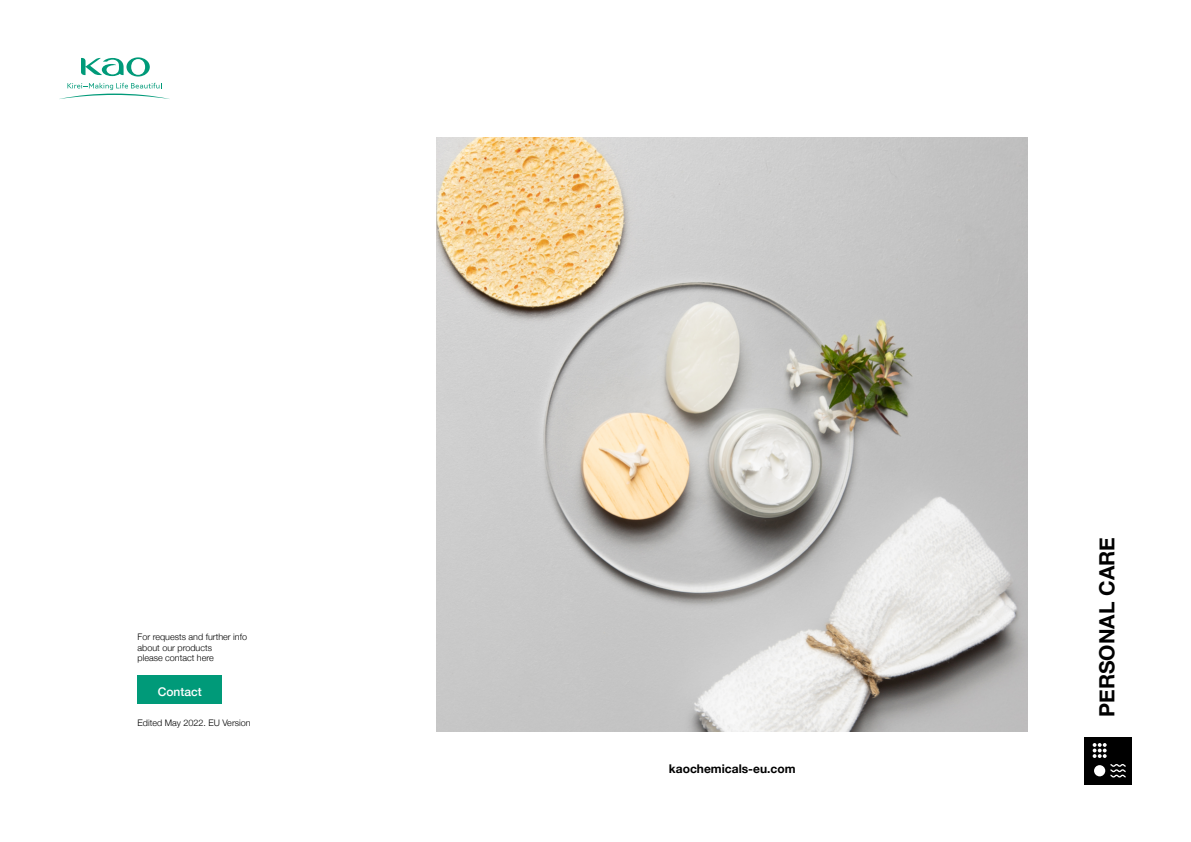
<style>
.page{position:relative;width:1191px;height:842px;background:#fff}
.page>*{position:absolute;margin:0;border:0;box-sizing:border-box;transform-origin:0 0}
.t1{font:700 21px "Helvetica Neue";color:#000}
.t2{font:700 12px "Helvetica Neue";color:#000}
.t3{font:500 12px "Helvetica Neue";color:#fff}
.t4{font:300 9px/10.8px "Helvetica Neue";color:#000}
</style>
<div class="page">
<img style="left:437px;top:137px;width:590px;height:594px">
<svg style="left:81px;top:57px;width:69px;height:20px"></svg>
<svg style="left:59px;top:83px;width:111px;height:16px"></svg>
<div style="left:1084px;top:737px;width:48px;height:47px;background:#000"></div>
<svg style="left:1092px;top:743px;width:14px;height:15px"></svg>
<div style="left:1094px;top:765px;width:11px;height:11px;background:#fff;border-radius:50%"></div>
<svg style="left:1110px;top:764px;width:15px;height:13px"></svg>
<div style="left:137px;top:675px;width:85px;height:29px;background:#009a79"></div>
<p class="t4" style="left:137px;top:630px;width:111px">For requests and further info about our products<br>please contact here</p>
<h2 class="t3" style="left:158px;top:682px;width:46px">Contact</h2>
<p class="t4" style="left:137px;top:717px;width:115px">Edited May 2022. EU Version</p>
<h2 class="t2" style="left:669px;top:759px;width:128px">kaochemicals-eu.com</h2>
<h1 class="t1" style="left:1090px;top:717px;width:181px;rotate:-90deg">PERSONAL CARE</h1>
</div>
